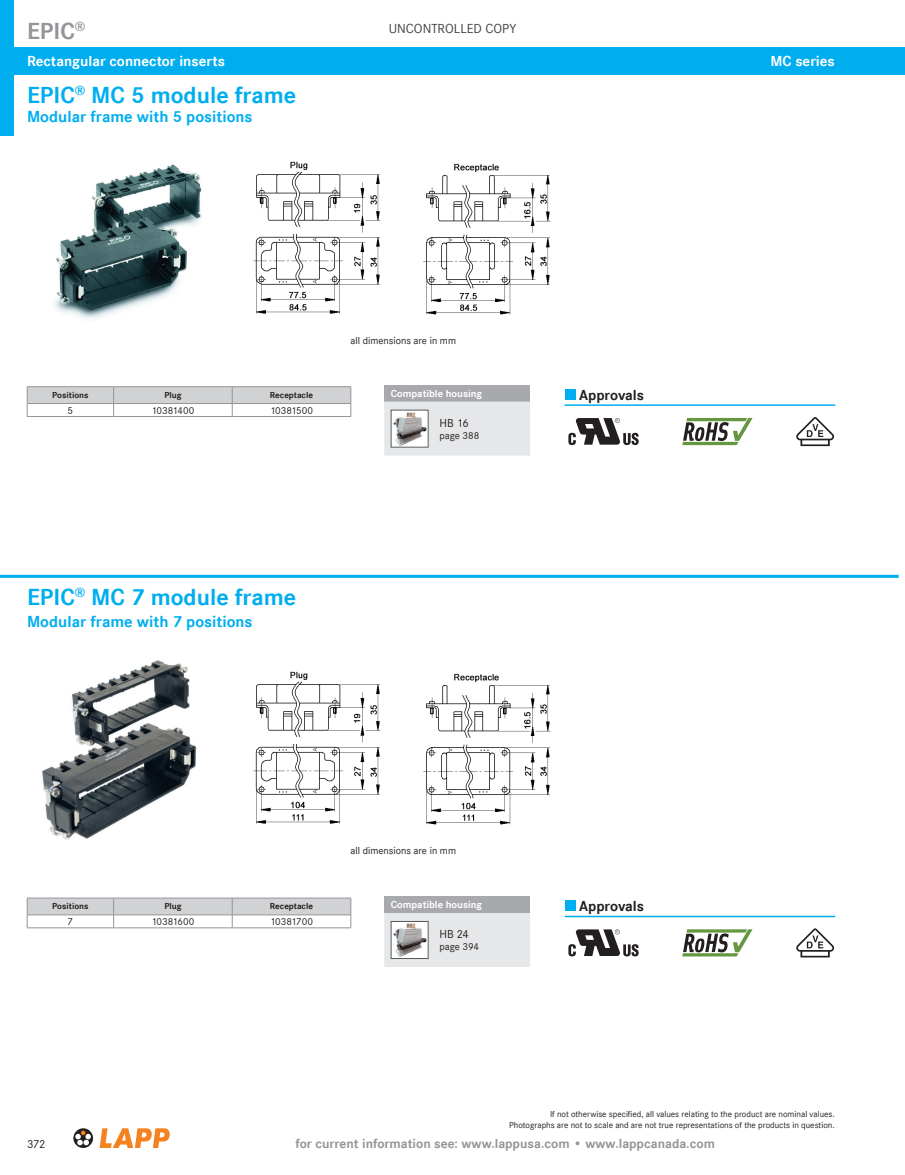
<style>
.page{position:relative;width:905px;height:1175px;background:#fff}
.page>*{position:absolute;margin:0;border:0;box-sizing:border-box;transform-origin:0 0}
.t1{font:700 24px "Corporate S";color:#00aeef}
.t2{font:700 24px "Corporate S";color:#939598}
.t3{font:700 16.5px "Corporate S";color:#00aeef}
.t4{font:700 15px "Corporate S";color:#fff}
.t5{font:700 15px "Corporate S";color:#231f20}
.t6{font:700 13.5px "Corporate S";color:#939598}
.t7{font:13.5px "Corpo S";color:#404040}
.t8{font:12px "Corporate S";letter-spacing:-.03em;color:#231f20}
.t9{font:10.5px "Corporate S";color:#231f20}
.t10{font:700 10.5px "Corporate S";color:#fff}
.t11{font:9px/10.8px "Corporate S";color:#231f20;text-align:right}
.t12{font:700 9px "Corporate S";color:#231f20}
</style>
<div class="page">
<svg style="left:100px;top:1128px;width:70px;height:20px"></svg>
<svg style="left:73px;top:1128px;width:20px;height:19px"></svg>
<svg style="left:75px;top:1130px;width:16px;height:15px"></svg>
<div style="left:0;top:48px;width:904px;height:27px;background:#00aeef"></div>
<div style="left:0;top:0;width:14px;height:135px;background:#00aeef"></div>
<hr style="left:0;top:575px;width:898px;height:3px;background:#00aeef">
<svg style="left:568px;top:418px;width:70px;height:27px"></svg>
<svg style="left:568px;top:929px;width:70px;height:27px"></svg>
<svg style="left:796px;top:417px;width:38px;height:29px"></svg>
<svg style="left:796px;top:928px;width:38px;height:29px"></svg>
<svg style="left:682px;top:418px;width:70px;height:27px"></svg>
<svg style="left:682px;top:929px;width:70px;height:27px"></svg>
<div style="left:564px;top:389px;width:11px;height:11px;background:#00aeef"></div>
<hr style="left:564px;top:404px;width:271px;height:2px;background:#00aeef">
<div style="left:564px;top:900px;width:11px;height:11px;background:#00aeef"></div>
<hr style="left:564px;top:915px;width:271px;height:2px;background:#00aeef">
<div style="left:384px;top:896px;width:146px;height:17px;background:#a8a9ad"></div>
<div style="left:384px;top:913px;width:146px;height:54px;background:#e6e7e9"></div>
<img style="left:393px;top:923px;width:33px;height:33px">
<img style="left:253px;top:671px;width:298px;height:154px">
<img style="left:42px;top:660px;width:155px;height:180px">
<div style="left:384px;top:385px;width:146px;height:16px;background:#a8a9ad"></div>
<svg style="left:384px;top:401px;width:146px;height:54px;background:#e2e3e5"></svg>
<img style="left:393px;top:412px;width:33px;height:33px">
<img style="left:253px;top:161px;width:298px;height:154px">
<img style="left:54px;top:164px;width:148px;height:155px">
<hr style="left:27px;top:386px;width:87px;height:1px;background:#939598">
<hr style="left:114px;top:386px;width:118px;height:1px;background:#939598">
<hr style="left:232px;top:386px;width:119px;height:1px;background:#939598">
<hr style="left:27px;top:416px;width:87px;height:1px;background:#939598">
<svg style="left:27px;top:387px;width:324px;height:29px"></svg>
<hr style="left:114px;top:416px;width:118px;height:1px;background:#939598">
<hr style="left:232px;top:416px;width:119px;height:1px;background:#939598">
<hr style="left:27px;top:897px;width:87px;height:1px;background:#939598">
<hr style="left:114px;top:897px;width:118px;height:1px;background:#939598">
<hr style="left:232px;top:897px;width:119px;height:1px;background:#939598">
<hr style="left:27px;top:927px;width:87px;height:1px;background:#939598">
<svg style="left:27px;top:898px;width:324px;height:29px"></svg>
<hr style="left:114px;top:927px;width:118px;height:1px;background:#939598">
<hr style="left:232px;top:927px;width:119px;height:1px;background:#939598">
<h1 class="t2" style="left:27px;top:17px;width:60px">EPIC<sup>®</sup></h1>
<h3 class="t4" style="left:27px;top:53px;width:199px">Rectangular connector inserts</h3>
<h3 class="t4" style="left:770px;top:53px;width:66px">MC series</h3>
<h3 class="t7" style="left:389px;top:21px;width:129px">UNCONTROLLED COPY</h3>
<h1 class="t1" style="left:27px;top:81px;width:271px">EPIC<sup>®</sup> MC 5 module frame</h1>
<h2 class="t3" style="left:27px;top:107px;width:227px">Modular frame with 5 positions</h2>
<p class="t12" style="left:52px;top:390px;width:38px">Positions</p>
<p class="t12" style="left:164px;top:390px;width:19px">Plug</p>
<p class="t12" style="left:270px;top:390px;width:45px">Receptacle</p>
<p class="t9" style="left:68px;top:404px;width:7px">5</p>
<p class="t9" style="left:151px;top:404px;width:44px">10381400</p>
<p class="t9" style="left:270px;top:404px;width:44px">10381500</p>
<p class="t9" style="left:350px;top:334px;width:107px">all dimensions are in mm</p>
<p class="t10" style="left:391px;top:387px;width:93px">Compatible housing</p>
<h3 class="t8" style="left:439px;top:416px;width:31px">HB 16</h3>
<p class="t9" style="left:439px;top:429px;width:41px">page 388</p>
<h1 class="t1" style="left:27px;top:583px;width:271px">EPIC<sup>®</sup> MC 7 module frame</h1>
<h2 class="t3" style="left:27px;top:612px;width:227px">Modular frame with 7 positions</h2>
<h3 class="t5" style="left:579px;top:386px;width:66px">Approvals</h3>
<p class="t12" style="left:52px;top:901px;width:38px">Positions</p>
<p class="t12" style="left:164px;top:901px;width:19px">Plug</p>
<p class="t12" style="left:270px;top:901px;width:45px">Receptacle</p>
<p class="t9" style="left:68px;top:915px;width:7px">7</p>
<p class="t9" style="left:151px;top:915px;width:44px">10381600</p>
<p class="t9" style="left:270px;top:915px;width:44px">10381700</p>
<p class="t9" style="left:350px;top:844px;width:107px">all dimensions are in mm</p>
<p class="t10" style="left:391px;top:898px;width:93px">Compatible housing</p>
<h3 class="t8" style="left:439px;top:927px;width:31px">HB 24</h3>
<p class="t9" style="left:439px;top:940px;width:41px">page 394</p>
<h3 class="t5" style="left:579px;top:897px;width:66px">Approvals</h3>
<p class="t11" style="left:509px;top:1108px;width:327px">If not otherwise specified, all values relating to the product are nominal values.<br>Photographs are not to scale and are not true representations of the products in question.</p>
<h3 class="t8" style="left:27px;top:1137px;width:20px">372</h3>
<h3 class="t6" style="left:295px;top:1135px;width:421px">for current information see: www.lappusa.com • www.lappcanada.com</h3>
</div>
